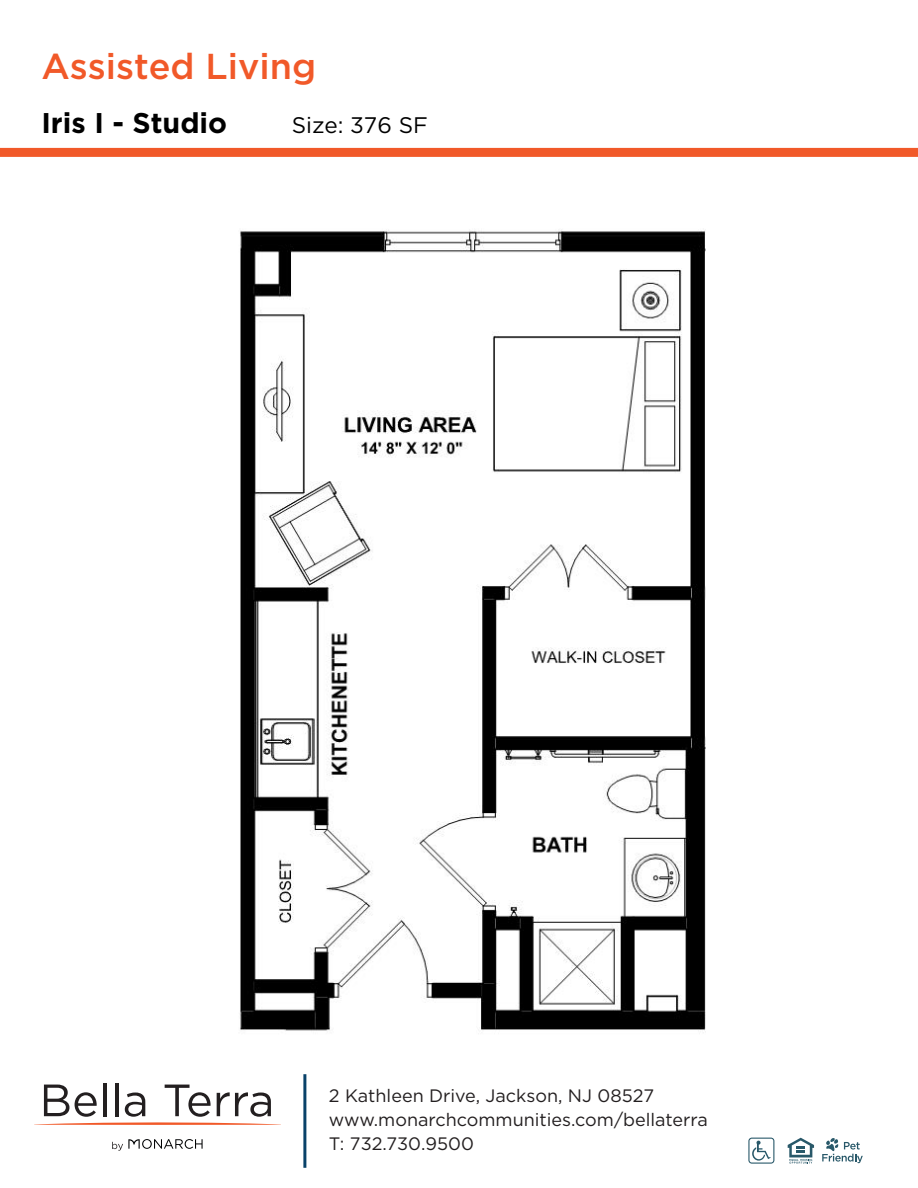
<style>
.page{position:relative;width:918px;height:1188px;background:#fff}
.page>*{position:absolute;margin:0;border:0;box-sizing:border-box;transform-origin:0 0}
.t1{font:500 36px "Gotham";color:#f15929}
.t2{font:700 28.5px "Gotham";color:#000}
.t3{font:22.5px "Gotham";color:#000}
.t4{font:18px "Gotham";color:#231f20}
</style>
<div class="page">
<img style="left:240px;top:230px;width:466px;height:802px">
<div style="left:0;top:148px;width:918px;height:9px;background:#f15929"></div>
<hr style="left:103px;top:1083px;width:4px;height:33px;background:#231f20">
<hr style="left:115px;top:1083px;width:3px;height:33px;background:#231f20">
<svg style="left:34px;top:1085px;width:247px;height:40px"></svg>
<svg style="left:112px;top:1139px;width:91px;height:12px"></svg>
<svg style="left:748px;top:1138px;width:26px;height:26px"></svg>
<svg style="left:822px;top:1138px;width:41px;height:25px"></svg>
<svg style="left:788px;top:1138px;width:26px;height:26px"></svg>
<hr style="left:303px;top:1074px;width:3px;height:94px;background:#094269">
<p class="t1" style="left:41px;top:46px;width:276px">Assisted Living</p>
<p class="t2" style="left:41px;top:107px;width:187px">Iris I - Studio</p>
<p class="t3" style="left:292px;top:113px;width:137px">Size: 376 SF</p>
<p class="t4" style="left:329px;top:1086px;width:327px">2 Kathleen Drive, Jackson, NJ 08527</p>
<p class="t4" style="left:329px;top:1110px;width:380px">www.monarchcommunities.com/bellaterra</p>
<p class="t4" style="left:329px;top:1134px;width:146px">T: 732.730.9500</p>
</div>
